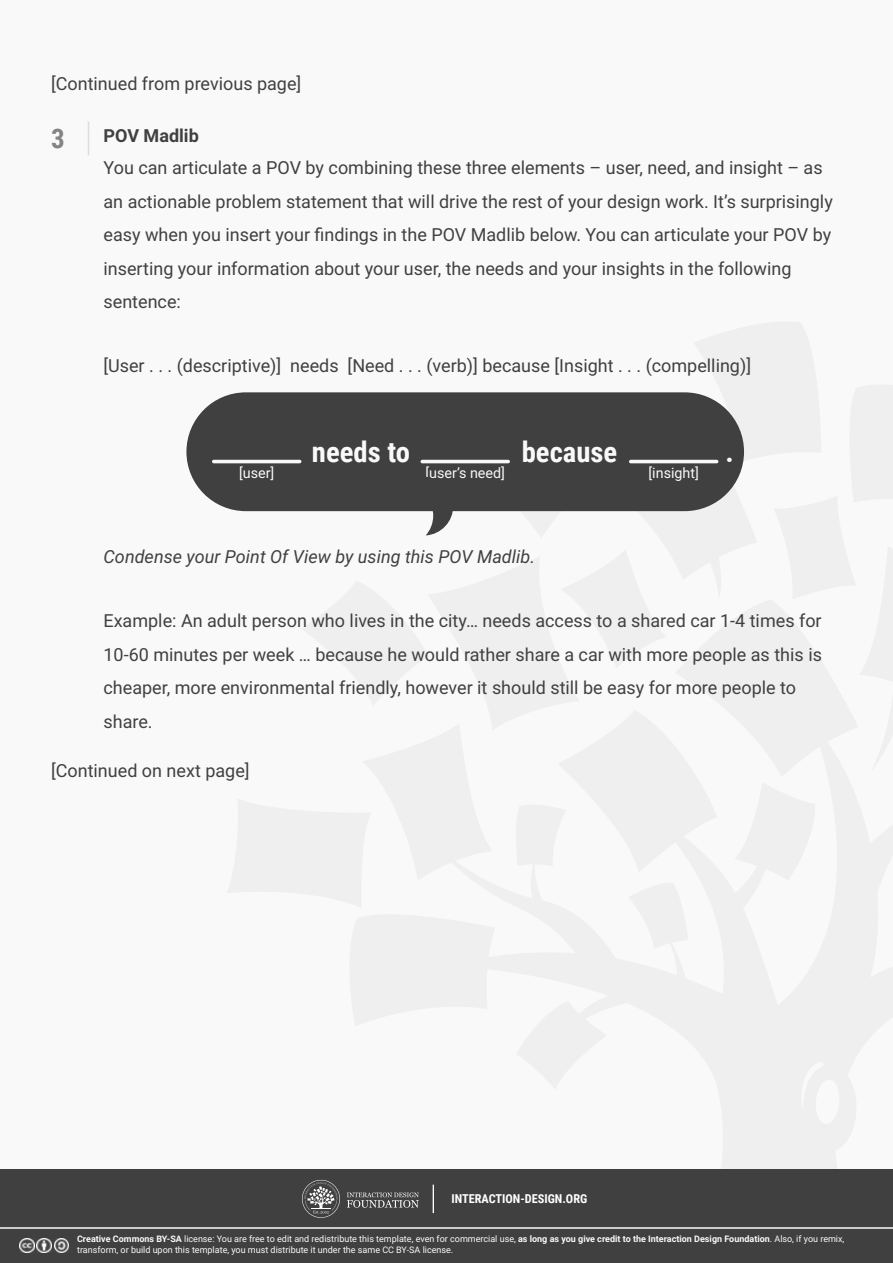
<style>
.page{position:relative;width:893px;height:1263px;background:#f9f9f9}
.page>*{position:absolute;margin:0;border:0;box-sizing:border-box;transform-origin:0 0}
.t1{font:700 28.65px "Roboto Condensed";color:#f9f9f9}
.t2{font:700 27px "Roboto Condensed";color:#848484}
.t3{font:18px/33.6px "Roboto";color:#404040}
.t4{font:italic 18px "Roboto";color:#404040}
.t5{font:700 18px "Roboto";color:#404040}
.t6{font:14.4px "Roboto";color:#f9f9f9}
.t7{font:700 12.3px "Roboto Condensed";color:#fff}
.t8{font:9px/10.8px "Roboto";color:#f9f9f9}
.s1{font-weight:700}
</style>
<div class="page">
<hr style="left:88px;top:122px;width:1px;height:33px;background:#ddd">
<div style="left:186px;top:392px;width:558px;height:119px;background:#404040;border-radius:59px"></div>
<hr style="left:214px;top:460px;width:86px;height:3px;background:#f9f9f9">
<hr style="left:422px;top:460px;width:86px;height:3px;background:#f9f9f9">
<hr style="left:631px;top:460px;width:86px;height:3px;background:#f9f9f9">
<svg style="left:402px;top:511px;width:51px;height:24px"></svg>
<div style="left:0;top:1228px;width:893px;height:35px;background:#404040"></div>
<div style="left:0;top:1170px;width:893px;height:58px;background:#404040"></div>
<svg style="left:347px;top:1192px;width:72px;height:16px"></svg>
<svg style="left:302px;top:1180px;width:38px;height:38px"></svg>
<svg style="left:433px;top:1184px;width:1px;height:29px"></svg>
<img style="left:54px;top:1238px;width:15px;height:15px">
<img style="left:37px;top:1238px;width:14px;height:15px">
<img style="left:20px;top:1238px;width:14px;height:15px">
<hr style="left:0;top:1227px;width:893px;height:2px;background:#f9f9f9">
<p class="t3" style="left:51px;top:67px;width:252px">[Continued from previous page]</p>
<h2 class="t2" style="left:51px;top:123px;width:15px">3</h2>
<p class="t5" style="left:104px;top:126px;width:97px">POV Madlib</p>
<p class="t3" style="left:104px;top:151px;width:731px">You can articulate a POV by combining these three elements – user, need, and insight – as an actionable problem statement that will drive the rest of your design work. It’s surprisingly easy when you insert your findings in the POV Madlib below. You can articulate your POV by inserting your information about your user, the needs and your insights in the following sentence:</p>
<p class="t3" style="left:104px;top:349px;width:649px">[User . . . (descriptive)] needs [Need . . . (verb)] because [Insight . . . (compelling)]</p>
<h1 class="t1" style="left:312px;top:435px;width:100px">needs to</h1>
<h1 class="t1" style="left:522px;top:435px;width:97px">because</h1>
<p class="t6" style="left:239px;top:464px;width:37px">[user]</p>
<p class="t6" style="left:425px;top:464px;width:81px">[user’s need]</p>
<p class="t6" style="left:648px;top:464px;width:52px">[insight]</p>
<p class="t4" style="left:104px;top:547px;width:433px">Condense your Point Of View by using this POV Madlib.</p>
<h1 class="t1" style="left:725px;top:435px;width:10px">.</h1>
<p class="t3" style="left:104px;top:604px;width:720px">Example: An adult person who lives in the city… needs access to a shared car 1-4 times for 10-60 minutes per week … because he would rather share a car with more people as this is cheaper, more environmental friendly, however it should still be easy for more people to share.</p>
<p class="t3" style="left:51px;top:754px;width:200px">[Continued on next page]</p>
<p class="t7" style="left:451px;top:1192px;width:137px">INTERACTION-DESIGN.ORG</p>
<p class="t8" style="left:77px;top:1234px;width:769px"><span class="s1">Creative Commons BY-SA</span> license: You are free to edit and redistribute this template, even for commercial use, <span class="s1">as long as you give credit to the Interaction Design Foundation</span>. Also, if you remix, transform, or build upon this template, you must distribute it under the same CC BY-SA license.</p>
</div>
